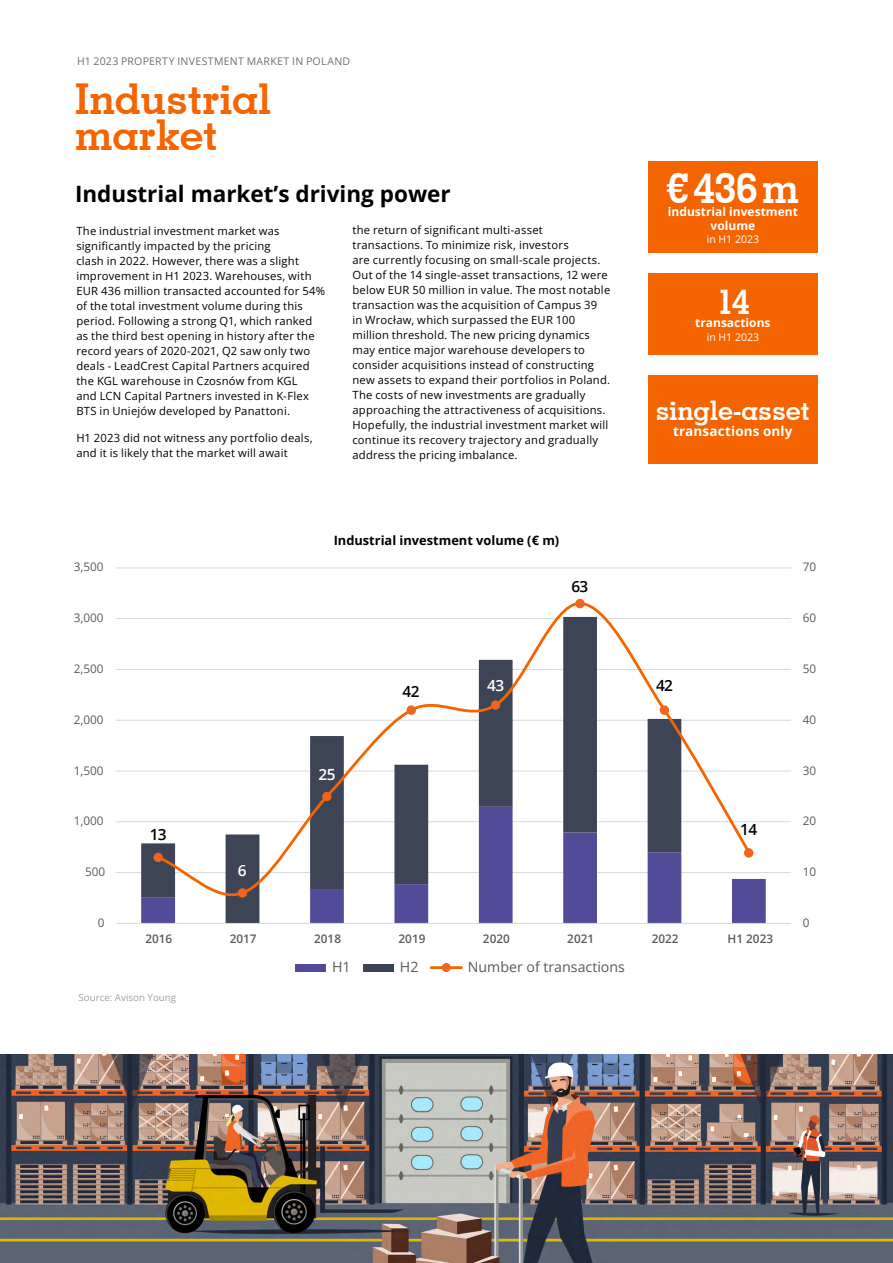
<style>
.page{position:relative;width:893px;height:1263px;background:#fff}
.page>*{position:absolute;margin:0;border:0;box-sizing:border-box;transform-origin:0 0}
.t1{font:700 42.6px/35.7px "Geometric Slab 703 BT";color:#f46400}
.t2{font:700 42px "Geometric Slab 703 BT";color:#fff}
.t3{font:700 34.5px "Geometric Slab 703 BT";color:#fff}
.t4{font:700 27px "Geometric Slab 703 BT";color:#fff}
.t5{font:700 22.5px "Open Sans";color:#000}
.t6{font:600 15.45px "Open Sans";letter-spacing:-.04em;color:#000}
.t7{font:600 15.45px "Open Sans";color:#fff}
.t8{font:14.25px "Open Sans";color:#595959}
.t9{font:700 13.5px "Open Sans";letter-spacing:.01em;color:#fff}
.t10{font:700 12.9px "Open Sans";color:#000}
.t11{font:700 12px/13.5px "Open Sans";color:#fff;text-align:center}
.t12{font:11.7px "Open Sans";color:#595959}
.t13{font:600 11.7px "Open Sans";color:#595959}
.t14{font:11.25px/15px "Open Sans";letter-spacing:.02em;color:#000}
.t15{font:10.5px "Open Sans";letter-spacing:.03em;color:#706f6f}
.t16{font:10.5px "Open Sans";color:#fff}
.t17{font:9.75px "Open Sans";color:#a1a1a1}
</style>
<div class="page">
<div style="left:648px;top:161px;width:170px;height:92px;background:#f46400"></div>
<div style="left:648px;top:273px;width:170px;height:82px;background:#f46400"></div>
<div style="left:648px;top:375px;width:170px;height:89px;background:#f46400"></div>
<hr style="left:116px;top:872px;width:675px;height:1px;background:#d9d9d9">
<hr style="left:116px;top:821px;width:675px;height:1px;background:#d9d9d9">
<hr style="left:116px;top:771px;width:675px;height:1px;background:#d9d9d9">
<hr style="left:116px;top:720px;width:675px;height:1px;background:#d9d9d9">
<hr style="left:116px;top:669px;width:675px;height:1px;background:#d9d9d9">
<hr style="left:116px;top:618px;width:675px;height:1px;background:#d9d9d9">
<hr style="left:116px;top:568px;width:675px;height:1px;background:#d9d9d9">
<svg style="left:681px;top:851px;width:85px;height:72px"></svg>
<svg style="left:141px;top:770px;width:540px;height:153px"></svg>
<hr style="left:116px;top:923px;width:675px;height:1px;background:#d9d9d9">
<svg style="left:155px;top:601px;width:598px;height:302px"></svg>
<div style="left:154px;top:853px;width:8px;height:8px;background:#ef6528;border-radius:50%"></div>
<div style="left:154px;top:853px;width:8px;height:9px;border:1px solid #f46400;border-radius:50%"></div>
<div style="left:238px;top:889px;width:9px;height:8px;background:#ef6528;border-radius:50%"></div>
<div style="left:238px;top:888px;width:9px;height:9px;border:1px solid #f46400;border-radius:50%"></div>
<div style="left:323px;top:792px;width:8px;height:9px;background:#ef6528;border-radius:50%"></div>
<div style="left:322px;top:792px;width:9px;height:9px;border:1px solid #f46400;border-radius:50%"></div>
<div style="left:407px;top:706px;width:8px;height:8px;background:#ef6528;border-radius:50%"></div>
<div style="left:407px;top:706px;width:9px;height:8px;border:1px solid #f46400;border-radius:50%"></div>
<div style="left:491px;top:701px;width:9px;height:8px;background:#ef6528;border-radius:50%"></div>
<div style="left:491px;top:701px;width:9px;height:8px;border:1px solid #f46400;border-radius:50%"></div>
<div style="left:576px;top:599px;width:8px;height:9px;background:#ef6528;border-radius:50%"></div>
<div style="left:576px;top:599px;width:8px;height:9px;border:1px solid #f46400;border-radius:50%"></div>
<div style="left:660px;top:706px;width:8px;height:8px;background:#ef6528;border-radius:50%"></div>
<div style="left:660px;top:706px;width:9px;height:8px;border:1px solid #f46400;border-radius:50%"></div>
<div style="left:744px;top:849px;width:9px;height:8px;background:#ef6528;border-radius:50%"></div>
<div style="left:744px;top:848px;width:9px;height:9px;border:1px solid #f46400;border-radius:50%"></div>
<div style="left:295px;top:964px;width:31px;height:7px;background:#524b98"></div>
<div style="left:363px;top:964px;width:30px;height:7px;background:#3d4456"></div>
<hr style="left:431px;top:966px;width:30px;height:3px;background:#f46400">
<div style="left:442px;top:963px;width:8px;height:8px;background:#ef6528;border-radius:50%"></div>
<div style="left:442px;top:963px;width:8px;height:9px;border:1px solid #f46400;border-radius:50%"></div>
<img style="left:0;top:1054px;width:893px;height:209px">
<p class="t15" style="left:77px;top:54px;width:275px">H1 2023 PROPERTY INVESTMENT MARKET IN POLAND</p>
<h1 class="t1" style="left:75px;top:81px;width:197px">Industrial market</h1>
<h3 class="t5" style="left:75px;top:179px;width:377px">Industrial market’s driving power</h3>
<p class="t14" style="left:76px;top:223px;width:250px">The industrial investment market was significantly impacted by the pricing<br>clash in 2022. However, there was a slight improvement in H1 2023. Warehouses, with EUR 436 million transacted accounted for 54% of the total investment volume during this period. Following a strong Q1, which ranked as the third best opening in history after the record years of 2020-2021, Q2 saw only two deals - LeadCrest Capital Partners acquired the KGL warehouse in Czosnów from KGL<br>and LCN Capital Partners invested in K-Flex BTS in Uniejów developed by Panattoni.</p>
<p class="t14" style="left:76px;top:430px;width:238px">H1 2023 did not witness any portfolio deals, and it is likely that the market will await</p>
<p class="t14" style="left:352px;top:223px;width:259px">the return of significant multi-asset transactions. To minimize risk, investors<br>are currently focusing on small-scale projects.<br>Out of the 14 single-asset transactions, 12 were below EUR 50 million in value. The most notable transaction was the acquisition of Campus 39<br>in Wrocław, which surpassed the EUR 100 million threshold. The new pricing dynamics may entice major warehouse developers to consider acquisitions instead of constructing new assets to expand their portfolios in Poland.<br>The costs of new investments are gradually approaching the attractiveness of acquisitions.<br>Hopefully, the industrial investment market will continue its recovery trajectory and gradually address the pricing imbalance.</p>
<p class="t12" style="left:74px;top:559px;width:31px">3,500</p>
<p class="t12" style="left:74px;top:610px;width:31px">3,000</p>
<p class="t12" style="left:74px;top:661px;width:31px">2,500</p>
<p class="t12" style="left:74px;top:711px;width:31px">2,000</p>
<p class="t10" style="left:334px;top:532px;width:227px">Industrial investment volume (€ m)</p>
<h3 class="t6" style="left:571px;top:576px;width:18px">63</h3>
<h3 class="t6" style="left:403px;top:681px;width:18px">42</h3>
<h3 class="t7" style="left:487px;top:675px;width:18px">43</h3>
<p class="t12" style="left:74px;top:762px;width:31px">1,500</p>
<p class="t12" style="left:74px;top:813px;width:31px">1,000</p>
<p class="t12" style="left:85px;top:864px;width:22px">500</p>
<p class="t12" style="left:98px;top:915px;width:8px">0</p>
<h3 class="t6" style="left:150px;top:824px;width:18px">13</h3>
<h3 class="t7" style="left:238px;top:860px;width:10px">6</h3>
<h3 class="t7" style="left:318px;top:764px;width:18px">25</h3>
<h2 class="t2" style="left:667px;top:162px;width:133px">€436m</h2>
<p class="t11" style="left:668px;top:205px;width:131px">industrial investment volume</p>
<p class="t16" style="left:707px;top:232px;width:54px">in H1 2023</p>
<h3 class="t3" style="left:716px;top:281px;width:35px">14</h3>
<p class="t11" style="left:695px;top:316px;width:77px">transactions</p>
<p class="t16" style="left:707px;top:330px;width:54px">in H1 2023</p>
<h3 class="t4" style="left:656px;top:394px;width:156px">single-asset</h3>
<p class="t9" style="left:673px;top:422px;width:121px">transactions only</p>
<p class="t12" style="left:803px;top:559px;width:15px">70</p>
<p class="t12" style="left:803px;top:610px;width:15px">60</p>
<h3 class="t6" style="left:656px;top:675px;width:18px">42</h3>
<h3 class="t6" style="left:740px;top:818px;width:18px">14</h3>
<p class="t12" style="left:803px;top:661px;width:15px">50</p>
<p class="t12" style="left:803px;top:711px;width:15px">40</p>
<p class="t12" style="left:803px;top:762px;width:15px">30</p>
<p class="t12" style="left:803px;top:813px;width:15px">20</p>
<p class="t12" style="left:803px;top:864px;width:15px">10</p>
<p class="t12" style="left:803px;top:915px;width:8px">0</p>
<p class="t13" style="left:145px;top:931px;width:28px">2016</p>
<p class="t13" style="left:230px;top:931px;width:28px">2017</p>
<p class="t13" style="left:314px;top:931px;width:28px">2018</p>
<p class="t13" style="left:399px;top:931px;width:28px">2019</p>
<p class="t13" style="left:483px;top:931px;width:28px">2020</p>
<p class="t13" style="left:567px;top:931px;width:28px">2021</p>
<p class="t13" style="left:652px;top:931px;width:28px">2022</p>
<p class="t13" style="left:728px;top:931px;width:47px">H1 2023</p>
<p class="t8" style="left:332px;top:957px;width:20px">H1</p>
<p class="t8" style="left:400px;top:957px;width:20px">H2</p>
<p class="t8" style="left:468px;top:957px;width:159px">Number of transactions</p>
<p class="t17" style="left:78px;top:991px;width:99px">Source: Avison Young</p>
</div>
